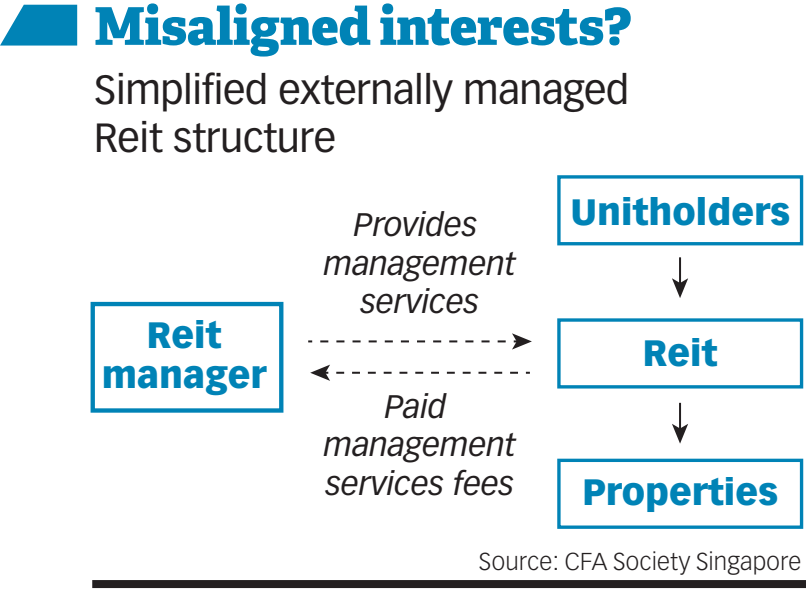
<style>
.page{position:relative;width:806px;height:590px;background:#fff}
.page>*{position:absolute;margin:0;border:0;box-sizing:border-box;transform-origin:0 0}
.t1{font:800 52px "Adelle";letter-spacing:-.01em;color:#0083b6}
.t2{font:40px/48px "Vectora LH";letter-spacing:-.01em;color:#231f20}
.t3{font:900 36px/40px "Vectora LH";color:#0083b6;text-align:center}
.t4{font:italic 32px/38.4px "Vectora LH";color:#231f20;text-align:center}
.t5{font:300 24px "Vectora LH";letter-spacing:.005em;color:#231f20}
</style>
<div class="page">
<svg style="left:308px;top:340px;width:197px;height:2px"></svg>
<svg style="left:512px;top:333px;width:19px;height:16px"></svg>
<hr style="left:678px;top:257px;width:2px;height:27px;background:#231f20">
<svg style="left:672px;top:278px;width:15px;height:20px"></svg>
<hr style="left:678px;top:403px;width:2px;height:26px;background:#231f20">
<svg style="left:672px;top:423px;width:15px;height:20px"></svg>
<svg style="left:310px;top:364px;width:207px;height:17px"></svg>
<div style="left:90px;top:302px;width:193px;height:110px;border:4px solid #0083b6"></div>
<div style="left:557px;top:175px;width:245px;height:70px;border:3px solid #0083b6"></div>
<div style="left:557px;top:318px;width:245px;height:70px;border:3px solid #0083b6"></div>
<div style="left:557px;top:458px;width:245px;height:71px;border:3px solid #0083b6"></div>
<div style="left:92px;top:580px;width:713px;height:8px;background:#231f20"></div>
<svg style="left:0;top:5px;width:77px;height:41px;background:#2997c1"></svg>
<h1 class="t1" style="left:94px;top:-13px;width:538px">Misaligned interests?</h1>
<p class="t2" style="left:94px;top:66px;width:536px">Simplified externally managed<br>Reit structure</p>
<p class="t3" style="left:102px;top:315px;width:166px">Reit manager</p>
<p class="t4" style="left:324px;top:206px;width:194px">Provides management services</p>
<p class="t4" style="left:324px;top:388px;width:194px">Paid management services fees</p>
<p class="t3" style="left:570px;top:192px;width:221px">Unitholders</p>
<p class="t3" style="left:642px;top:333px;width:76px">Reit</p>
<p class="t3" style="left:582px;top:471px;width:197px">Properties</p>
<p class="t5" style="left:478px;top:547px;width:323px">Source: CFA Society Singapore</p>
</div>
